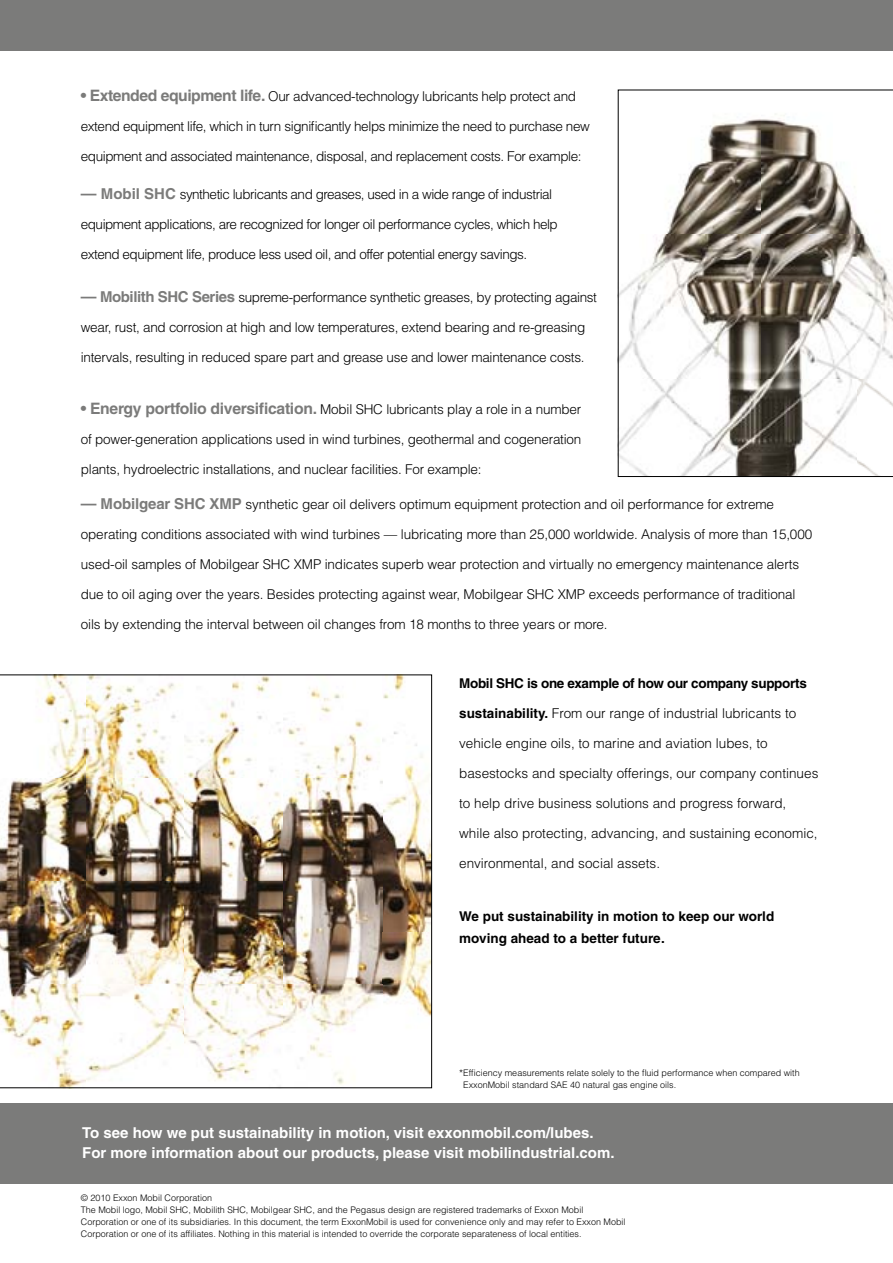
<style>
.page{position:relative;width:893px;height:1263px;background:#fff}
.page>*{position:absolute;margin:0;border:0;box-sizing:border-box;transform-origin:0 0}
.t1{font:700 15px/19.5px "Helvetica";color:#fff}
.t2{font:300 13.5px "Helvetica";letter-spacing:-.015em;color:#000}
.t3{font:300 13.5px "Helvetica";letter-spacing:-.035em;color:#000}
.t4{font:700 13.5px/22.5px "Helvetica";color:#000}
.t5{font:700 13.5px "Helvetica";letter-spacing:-.025em;color:#000}
.t6{font:300 12px "Helvetica Neue LT Pro";color:#000}
.t7{font:300 9px/12px "Helvetica";color:#000}
.s1{font-weight:700;font-size:15.75px;color:#7b7b7a}
.s2{font-weight:700;font-size:15px;color:#7b7b7a}
.s3{font-weight:700}
.s4{font-size:10.5px}
</style>
<div class="page">
<div style="left:0;top:0;width:893px;height:51px;background:#7b7b7a"></div>
<div style="left:0;top:1103px;width:893px;height:81px;background:#7b7b7a"></div>
<svg style="left:618px;top:90px;width:275px;height:387px"></svg>
<img style="left:0;top:675px;width:432px;height:413px">
<p class="t2" style="left:81px;top:88px;width:497px"><span class="s1">• Extended equipment life.</span> Our advanced-technology lubricants help protect and</p>
<p class="t2" style="left:81px;top:118px;width:511px">extend equipment life, which in turn significantly helps minimize the need to purchase new</p>
<p class="t2" style="left:81px;top:148px;width:502px">equipment and associated maintenance, disposal, and replacement costs. For example:</p>
<p class="t3" style="left:81px;top:186px;width:473px"><span class="s1">—</span> <span class="s2">Mobil SHC</span> synthetic lubricants and greases, used in a wide range of industrial</p>
<p class="t3" style="left:81px;top:216px;width:478px">equipment applications, are recognized for longer oil performance cycles, which help</p>
<p class="t3" style="left:81px;top:246px;width:448px">extend equipment life, produce less used oil, and offer potential energy savings.</p>
<p class="t2" style="left:81px;top:288px;width:518px"><span class="s1">—</span> <span class="s2">Mobilith SHC Series</span> supreme-performance synthetic greases, by protecting against</p>
<p class="t2" style="left:81px;top:318px;width:506px">wear, rust, and corrosion at high and low temperatures, extend bearing and re-greasing</p>
<p class="t2" style="left:81px;top:348px;width:505px">intervals, resulting in reduced spare part and grease use and lower maintenance costs.</p>
<p class="t2" style="left:81px;top:401px;width:502px"><span class="s1">• Energy portfolio diversification.</span> Mobil SHC lubricants play a role in a number</p>
<p class="t2" style="left:81px;top:431px;width:502px">of power-generation applications used in wind turbines, geothermal and cogeneration</p>
<p class="t2" style="left:81px;top:461px;width:402px">plants, hydroelectric installations, and nuclear facilities. For example:</p>
<p class="t2" style="left:81px;top:495px;width:695px"><span class="s1">—</span> <span class="s2">Mobilgear SHC XMP</span> synthetic gear oil delivers optimum equipment protection and oil performance for extreme</p>
<p class="t2" style="left:81px;top:525px;width:733px">operating conditions associated with wind turbines — lubricating more than 25,000 worldwide. Analysis of more than 15,000</p>
<p class="t2" style="left:81px;top:555px;width:720px">used-oil samples of Mobilgear SHC XMP indicates superb wear protection and virtually no emergency maintenance alerts</p>
<p class="t2" style="left:81px;top:585px;width:716px">due to oil aging over the years. Besides protecting against wear, Mobilgear SHC XMP exceeds performance of traditional</p>
<p class="t2" style="left:81px;top:615px;width:528px">oils by extending the interval between oil changes from 18 months to three years or more.</p>
<p class="t5" style="left:459px;top:675px;width:349px">Mobil SHC is one example of how our company supports</p>
<p class="t2" style="left:459px;top:705px;width:339px"><span class="s3">sustainability.</span> From our range of industrial lubricants to</p>
<p class="t2" style="left:459px;top:735px;width:310px">vehicle engine oils, to marine and aviation lubes, to</p>
<p class="t2" style="left:459px;top:765px;width:361px">basestocks and specialty offerings, our company continues</p>
<p class="t2" style="left:459px;top:795px;width:329px">to help drive business solutions and progress forward,</p>
<p class="t2" style="left:459px;top:825px;width:360px">while also protecting, advancing, and sustaining economic,</p>
<p class="t2" style="left:459px;top:855px;width:202px">environmental, and social assets.</p>
<p class="t4" style="left:459px;top:904px;width:317px">We put sustainability in motion to keep our world moving ahead to a better future.</p>
<p class="t7" style="left:463px;top:1067px;width:338px;text-indent:-4px"><span class="s4">*</span> Efficiency measurements relate solely to the fluid performance when compared with<br>ExxonMobil standard SAE 40 natural gas engine oils.</p>
<p class="t1" style="left:82px;top:1123px;width:534px">To see how we put sustainability in motion, visit exxonmobil.com/lubes.<br>For more information about our products, please visit mobilindustrial.com.</p>
<p class="t7" style="left:81px;top:1191px;width:546px">© 2010 Exxon Mobil Corporation<br>The Mobil logo, Mobil SHC, Mobilith SHC, Mobilgear SHC, and the Pegasus design are registered trademarks of Exxon Mobil Corporation or one of its subsidiaries. In this document, the term ExxonMobil is used for convenience only and may refer to Exxon Mobil Corporation or one of its affiliates. Nothing in this material is intended to override the corporate separateness of local entities.</p>
<p class="t6" style="left:443px;top:1219px;width:8px">5</p>
</div>
